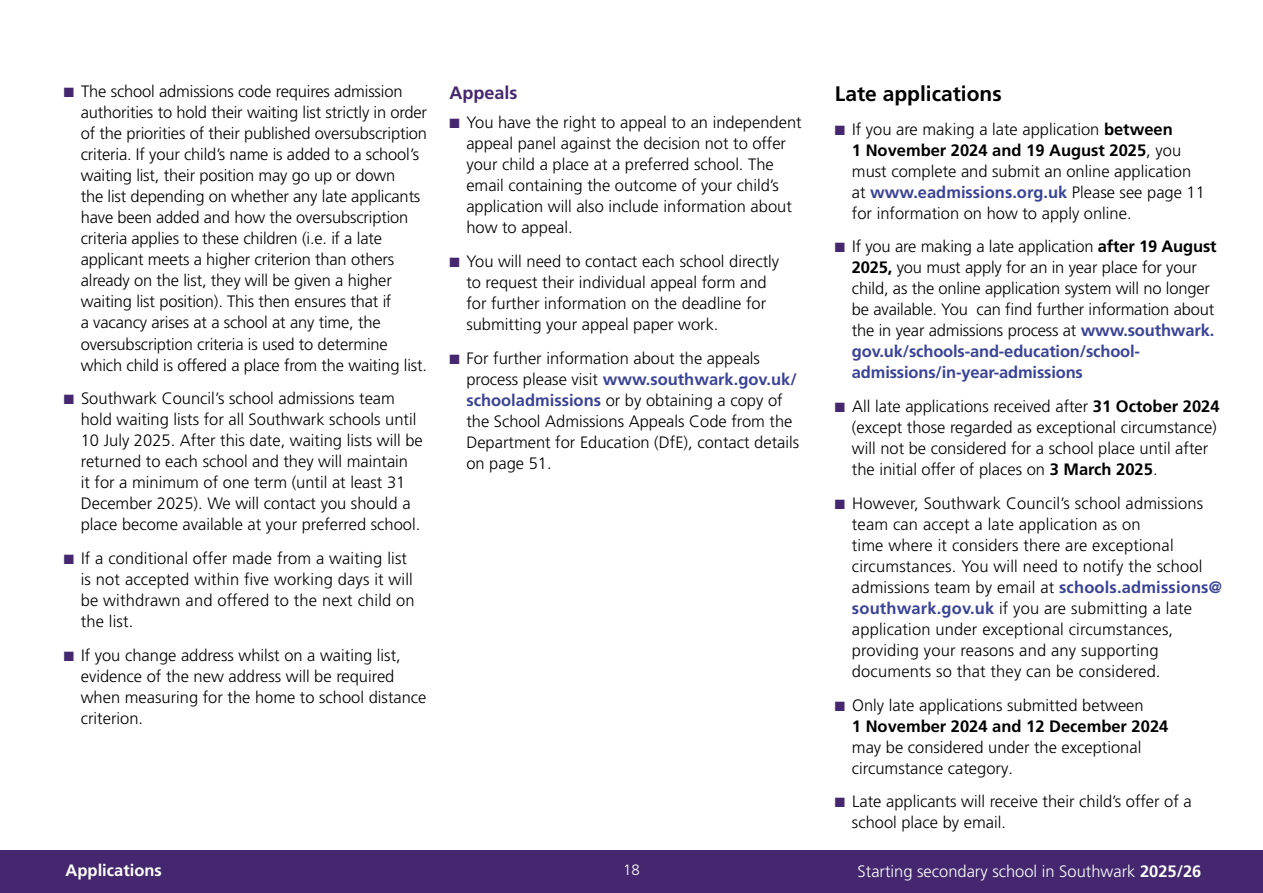
<style>
.page{position:relative;width:1263px;height:893px;background:#fff}
.page>*{position:absolute;margin:0;border:0;box-sizing:border-box;transform-origin:0 0}
.H3_-_black{font:700 21px "Frutiger LT Pro";color:#000}
.H4_-_Applications{font:700 18px "Frutiger LT Pro";color:#44276e}
.t1{font:300 16.5px/21px "Frutiger LT Pro";color:#000}
.t2{font:300 16.5px "Frutiger LT Pro";color:#fff}
.t3{font:700 16.5px "Frutiger LT Pro";color:#fff}
.t4{font:300 15px "Frutiger LT Pro";color:#fff}
.s1{color:#44276e}
.s2{font-weight:700;color:#3b4395}
.s3{font-weight:700}
</style>
<div class="page">
<div style="left:0;top:850px;width:1263px;height:43px;background:#44276e"></div>
<p class="t1" style="left:81px;top:81px;width:348px;text-indent:-17px"><span class="s1">■</span> The school admissions code requires admission authorities to hold their waiting list strictly in order of the priorities of their published oversubscription criteria. If your child’s name is added to a school’s waiting list, their position may go up or down<br>the list depending on whether any late applicants have been added and how the oversubscription criteria applies to these children (i.e. if a late applicant meets a higher criterion than others already on the list, they will be given a higher waiting list position). This then ensures that if<br>a vacancy arises at a school at any time, the oversubscription criteria is used to determine which child is offered a place from the waiting list.</p>
<p class="t1" style="left:81px;top:388px;width:343px;text-indent:-17px"><span class="s1">■</span> Southwark Council’s school admissions team hold waiting lists for all Southwark schools until 10 July 2025. After this date, waiting lists will be returned to each school and they will maintain<br>it for a minimum of one term (until at least 31<br>December 2025). We will contact you should a place become available at your preferred school.</p>
<p class="t1" style="left:81px;top:548px;width:335px;text-indent:-17px"><span class="s1">■</span> If a conditional offer made from a waiting list is not accepted within five working days it will be withdrawn and offered to the next child on the list.</p>
<p class="t1" style="left:81px;top:645px;width:347px;text-indent:-17px"><span class="s1">■</span> If you change address whilst on a waiting list, evidence of the new address will be required when measuring for the home to school distance criterion.</p>
<h4 class="H4_-_Applications" style="left:449px;top:82px;width:70px">Appeals</h4>
<p class="t1" style="left:466px;top:112px;width:337px;text-indent:-17px"><span class="s1">■</span> You have the right to appeal to an independent appeal panel against the decision not to offer your child a place at a preferred school. The email containing the outcome of your child’s application will also include information about how to appeal.</p>
<p class="t1" style="left:466px;top:251px;width:314px;text-indent:-17px"><span class="s1">■</span> You will need to contact each school directly to request their individual appeal form and for further information on the deadline for submitting your appeal paper work.</p>
<p class="t1" style="left:466px;top:347px;width:334px;text-indent:-17px"><span class="s1">■</span> For further information about the appeals process please visit <span class="s2">www.southwark.gov.uk/ schooladmissions</span> or by obtaining a copy of the School Admissions Appeals Code from the Department for Education (DfE), contact details on page 51.</p>
<h3 class="H3_-_black" style="left:835px;top:81px;width:168px">Late applications</h3>
<p class="t1" style="left:852px;top:118px;width:354px;text-indent:-17px"><span class="s1">■</span> If you are making a late application <span class="s3">between<br>1 November 2024 and 19 August 2025</span>, you must complete and submit an online application at <span class="s2">www.eadmissions.org.uk</span> Please see page 11 for information on how to apply online.</p>
<p class="t1" style="left:852px;top:236px;width:366px;text-indent:-17px"><span class="s1">■</span> If you are making a late application <span class="s3">after 19 August 2025,</span> you must apply for an in year place for your child, as the online application system will no longer be available. You can find further information about the in year admissions process at <span class="s2">www.southwark. gov.uk/schools-and-education/school&shy;admissions/in-year-admissions</span></p>
<p class="t1" style="left:852px;top:396px;width:369px;text-indent:-17px"><span class="s1">■</span> All late applications received after <span class="s3">31 October 2024 </span>(except those regarded as exceptional circumstance) will not be considered for a school place until after the initial offer of places on <span class="s3">3 March 2025</span>.</p>
<p class="t1" style="left:852px;top:493px;width:372px;text-indent:-17px"><span class="s1">■</span> However, Southwark Council’s school admissions team can accept a late application as on<br>time where it considers there are exceptional circumstances. You will need to notify the school admissions team by email at <span class="s2">schools.admissions@ southwark.gov.uk</span> if you are submitting a late application under exceptional circumstances, providing your reasons and any supporting documents so that they can be considered.</p>
<p class="t1" style="left:852px;top:694px;width:318px;text-indent:-17px"><span class="s1">■</span> Only late applications submitted between<br><span class="s3">1 November 2024 and 12 December 2024 </span>may be considered under the exceptional circumstance category.</p>
<p class="t1" style="left:852px;top:791px;width:341px;text-indent:-17px"><span class="s1">■</span> Late applicants will receive their child’s offer of a school place by email.</p>
<p class="t3" style="left:66px;top:860px;width:98px">Applications</p>
<p class="t4" style="left:623px;top:861px;width:18px">18</p>
<p class="t2" style="left:857px;top:862px;width:345px">Starting secondary school in Southwark <span class="s3">2025/26</span></p>
</div>
